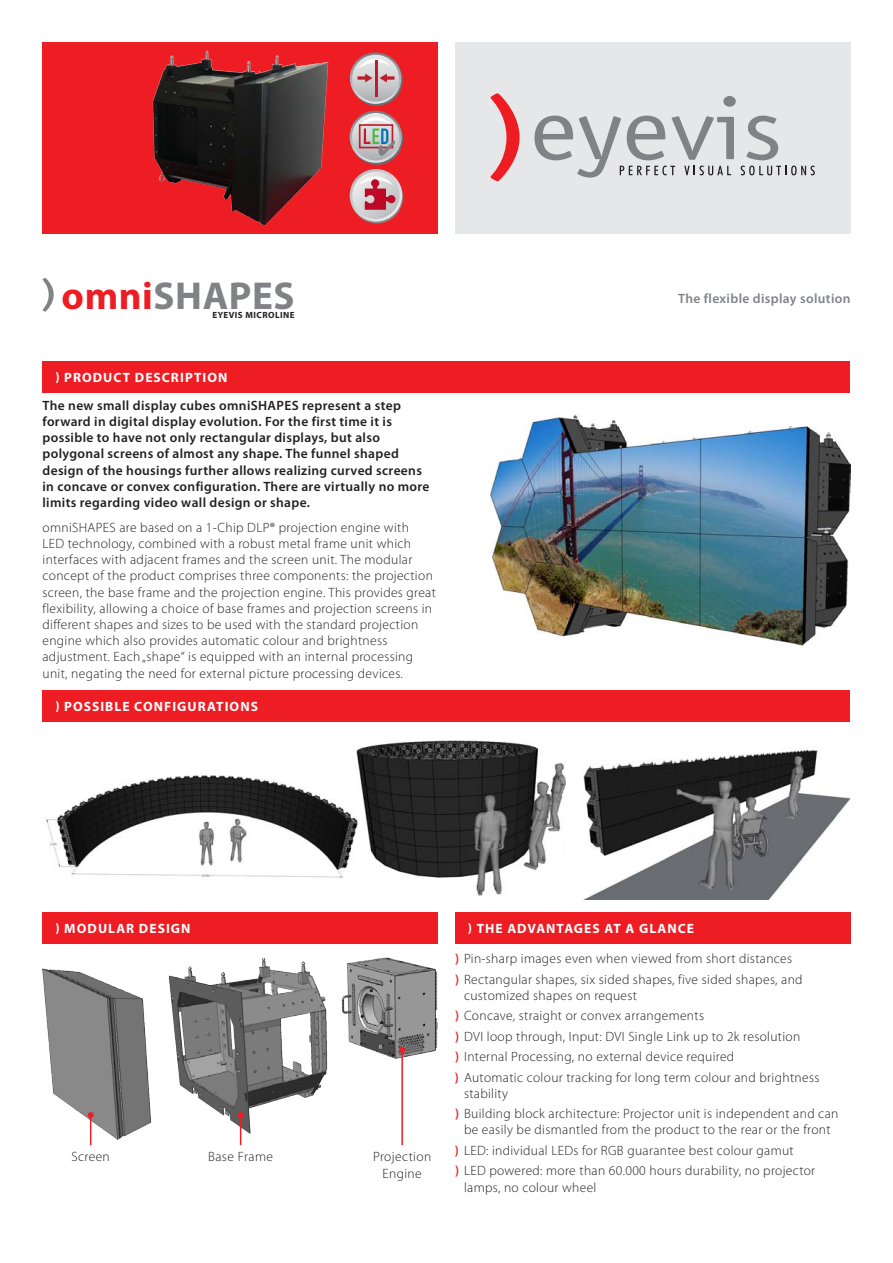
<style>
.page{position:relative;width:893px;height:1263px;background:#fff}
.page>*{position:absolute;margin:0;border:0;box-sizing:border-box;transform-origin:0 0}
.t1{font:700 39px "Myriad Pro";letter-spacing:.015em;color:#808285}
.t2{font:300 13.5px/16.2px "Myriad Pro";letter-spacing:.025em;color:#231f20}
.t3{font:600 13.5px/16.2px "Myriad Pro";letter-spacing:.025em;color:#231f20}
.t4{font:700 13.5px "Myriad Pro";letter-spacing:.08em;color:#fff}
.t5{font:600 13.5px "Myriad Pro";letter-spacing:.025em;color:#808285}
.t6{font:700 9px "Myriad Pro";letter-spacing:.05em;color:#231f20}
.s1{color:#ee1d23}
.s2{font-weight:600;color:#ee1d23}
</style>
<div class="page">
<img style="left:490px;top:415px;width:360px;height:231px">
<svg style="left:43px;top:278px;width:11px;height:34px"></svg>
<div style="left:455px;top:43px;width:395px;height:191px;background:#e6e7e9"></div>
<svg style="left:490px;top:93px;width:30px;height:88px"></svg>
<svg style="left:534px;top:96px;width:281px;height:82px"></svg>
<div style="left:43px;top:43px;width:395px;height:191px;background:#ee1d23"></div>
<svg style="left:351px;top:54px;width:52px;height:52px"></svg>
<svg style="left:350px;top:52px;width:51px;height:52px"></svg>
<svg style="left:352px;top:55px;width:47px;height:47px"></svg>
<svg style="left:358px;top:59px;width:36px;height:23px"></svg>
<hr style="left:375px;top:60px;width:2px;height:36px;background:#be1d2c">
<svg style="left:351px;top:113px;width:52px;height:52px"></svg>
<svg style="left:350px;top:111px;width:52px;height:52px"></svg>
<svg style="left:352px;top:113px;width:47px;height:47px"></svg>
<svg style="left:358px;top:117px;width:37px;height:39px"></svg>
<svg style="left:350px;top:171px;width:53px;height:52px"></svg>
<svg style="left:350px;top:169px;width:52px;height:53px"></svg>
<svg style="left:352px;top:172px;width:48px;height:47px"></svg>
<svg style="left:359px;top:176px;width:36px;height:34px"></svg>
<div style="left:43px;top:691px;width:807px;height:31px;background:#ee1d23"></div>
<div style="left:43px;top:913px;width:395px;height:31px;background:#ee1d23"></div>
<div style="left:43px;top:361px;width:807px;height:32px;background:#ee1d23"></div>
<img style="left:152px;top:50px;width:177px;height:176px">
<img style="left:45px;top:775px;width:302px;height:103px">
<img style="left:43px;top:957px;width:395px;height:183px">
<hr style="left:90px;top:1115px;width:1px;height:30px;background:#ee1d23">
<svg style="left:88px;top:1112px;width:6px;height:6px"></svg>
<hr style="left:240px;top:1115px;width:1px;height:30px;background:#ee1d23">
<svg style="left:238px;top:1112px;width:6px;height:6px"></svg>
<hr style="left:401px;top:1050px;width:2px;height:95px;background:#ee1d23">
<svg style="left:399px;top:1047px;width:6px;height:6px"></svg>
<img style="left:347px;top:740px;width:219px;height:156px">
<img style="left:583px;top:749px;width:267px;height:150px">
<div style="left:455px;top:913px;width:395px;height:31px;background:#ee1d23"></div>
<p class="t1" style="left:62px;top:270px;width:234px"><span class="s1">omni</span>SHAPES</p>
<p class="t5" style="left:678px;top:290px;width:174px">The flexible display solution</p>
<p class="t6" style="left:212px;top:309px;width:84px">EYEVIS MICROLINE</p>
<p class="t4" style="left:55px;top:369px;width:174px">) PRODUCT DESCRIPTION</p>
<p class="t3" style="left:43px;top:397px;width:388px">The new small display cubes omniSHAPES represent a step forward in digital display evolution. For the first time it is possible to have not only rectangular displays, but also polygonal screens of almost any shape. The funnel shaped design of the housings further allows realizing curved screens in concave or convex configuration. There are virtually no more limits regarding video wall design or shape.</p>
<p class="t2" style="left:43px;top:519px;width:395px">omniSHAPES are based on a 1-Chip DLP® projection engine with<br>LED technology, combined with a robust metal frame unit which interfaces with adjacent frames and the screen unit. The modular concept of the product comprises three components: the projection screen, the base frame and the projection engine. This provides great flexibility, allowing a choice of base frames and projection screens in different shapes and sizes to be used with the standard projection engine which also provides automatic colour and brightness adjustment. Each „shape“ is equipped with an internal processing unit, negating the need for external picture processing devices.</p>
<p class="t4" style="left:55px;top:698px;width:204px">) POSSIBLE CONFIGURATIONS</p>
<p class="t4" style="left:55px;top:920px;width:137px">) MODULAR DESIGN</p>
<p class="t2" style="left:71px;top:1148px;width:40px">Screen</p>
<p class="t2" style="left:208px;top:1148px;width:66px">Base Frame</p>
<p class="t2" style="left:373px;top:1148px;width:60px;text-align:center">Projection<br>Engine</p>
<p class="t4" style="left:468px;top:920px;width:228px">) THE ADVANTAGES AT A GLANCE</p>
<p class="t2" style="left:455px;top:950px;width:339px"><span class="s2">)</span> Pin-sharp images even when viewed from short distances</p>
<p class="t2" style="left:464px;top:971px;width:340px;text-indent:-9px"><span class="s2">)</span> Rectangular shapes, six sided shapes, five sided shapes, and customized shapes on request</p>
<p class="t2" style="left:455px;top:1007px;width:251px"><span class="s2">)</span> Concave, straight or convex arrangements</p>
<p class="t2" style="left:455px;top:1028px;width:347px"><span class="s2">)</span> DVI loop through, Input: DVI Single Link up to 2k resolution</p>
<p class="t2" style="left:455px;top:1048px;width:281px"><span class="s2">)</span> Internal Processing, no external device required</p>
<p class="t2" style="left:464px;top:1069px;width:357px;text-indent:-9px"><span class="s2">)</span> Automatic colour tracking for long term colour and brightness stability</p>
<p class="t2" style="left:455px;top:1105px;width:385px;text-align:center"><span class="s2">)</span> Building block architecture: Projector unit is independent and can be easily be dismantled from the product to the rear or the front</p>
<p class="t2" style="left:455px;top:1142px;width:340px"><span class="s2">)</span> LED: individual LEDs for RGB guarantee best colour gamut</p>
<p class="t2" style="left:464px;top:1163px;width:353px;text-indent:-9px"><span class="s2">)</span> LED powered: more than 60.000 hours durability, no projector lamps, no colour wheel</p>
</div>
